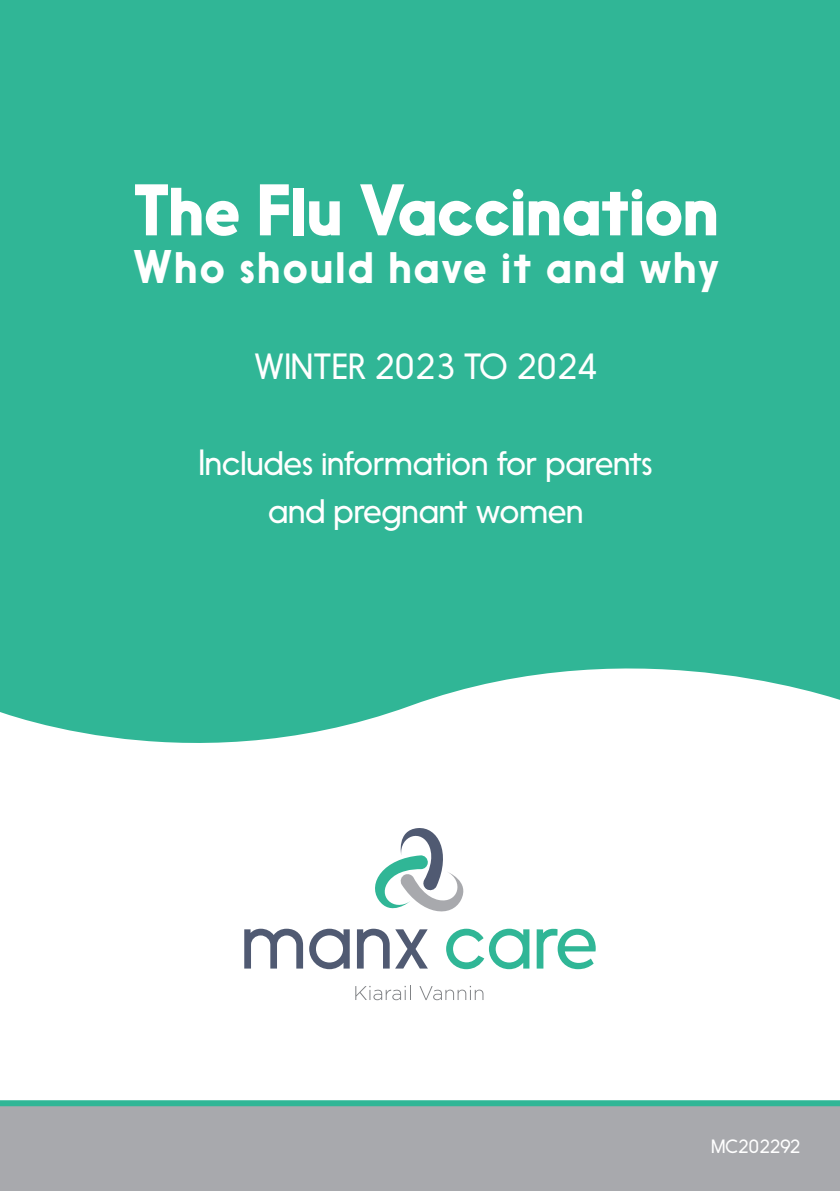
<style>
.page{position:relative;width:840px;height:1191px;background:#fff}
.page>*{position:absolute;margin:0;border:0;box-sizing:border-box;transform-origin:0 0}
.t1{font:700 68px "Nanami Pro";letter-spacing:-.005em;color:#fff}
.t2{font:500 44px "Nanami Pro";letter-spacing:.04em;color:#fff}
.t3{font:300 34px/48px "Nanami Pro";letter-spacing:-.005em;color:#fff;text-align:center}
.t4{font:300 18px "Nanami Pro";letter-spacing:-.015em;color:#fff}
</style>
<div class="page">
<div style="left:0;top:1106px;width:839px;height:85px;background:#a8a9ad"></div>
<div style="left:0;top:1100px;width:839px;height:6px;background:#30b696"></div>
<svg style="left:244px;top:928px;width:59px;height:40px"></svg>
<svg style="left:309px;top:928px;width:40px;height:41px"></svg>
<svg style="left:357px;top:928px;width:32px;height:40px"></svg>
<svg style="left:395px;top:929px;width:32px;height:39px"></svg>
<svg style="left:446px;top:928px;width:83px;height:41px"></svg>
<svg style="left:536px;top:928px;width:59px;height:41px"></svg>
<svg style="left:355px;top:985px;width:51px;height:15px"></svg>
<svg style="left:419px;top:986px;width:64px;height:14px"></svg>
<svg style="left:375px;top:828px;width:89px;height:84px"></svg>
<div style="left:0;top:0;width:839px;height:743px;background:#30b696"></div>
<h1 class="t1" style="left:132px;top:168px;width:587px">The Flu Vaccination</h1>
<p class="t2" style="left:132px;top:240px;width:588px">Who should have it and why</p>
<p class="t3" style="left:254px;top:343px;width:345px">WINTER 2023 TO 2024</p>
<p class="t3" style="left:198px;top:439px;width:456px">Includes information for parents and pregnant women</p>
<p class="t4" style="left:710px;top:1136px;width:91px">MC202292</p>
</div>
